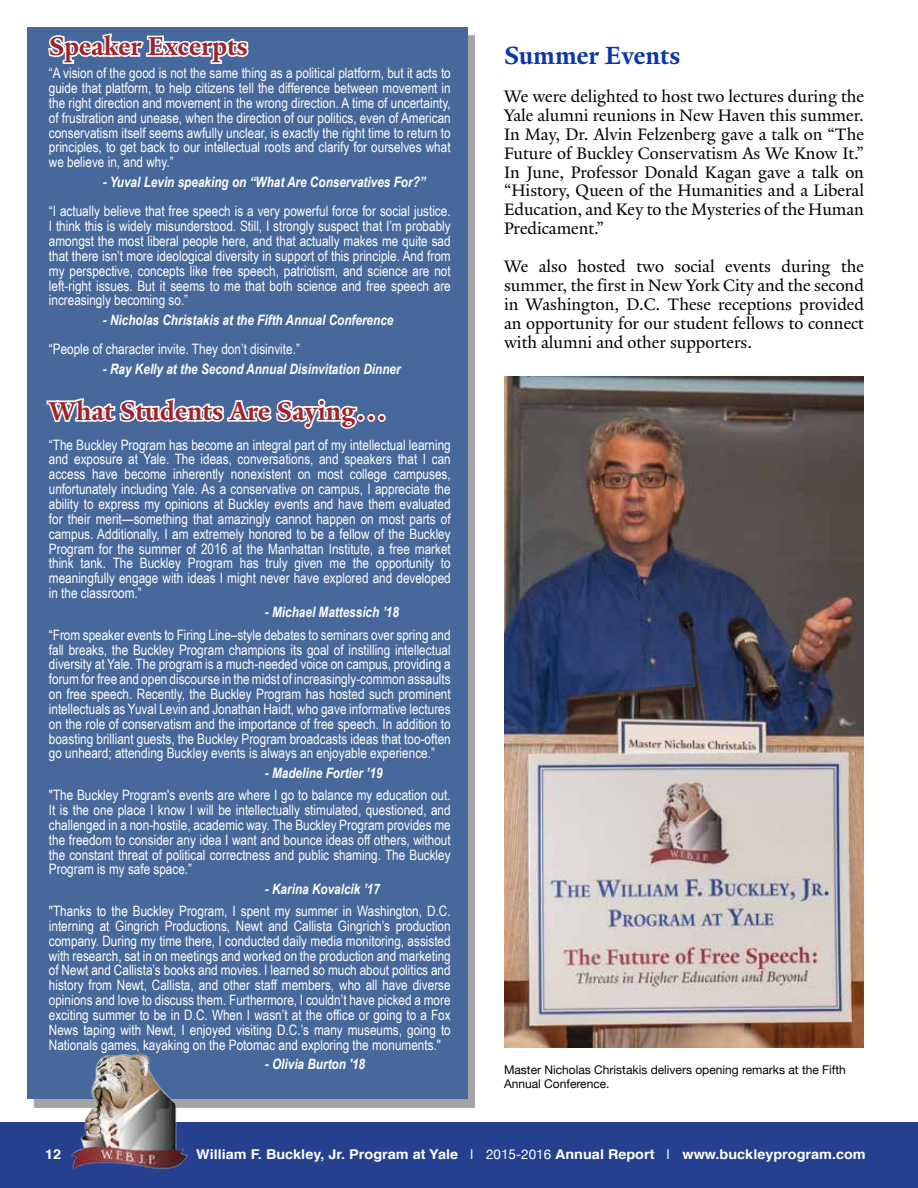
<style>
.page{position:relative;width:918px;height:1188px;background:#fff}
.page>*{position:absolute;margin:0;border:0;box-sizing:border-box;transform-origin:0 0}
.t1{font:700 28.05px "Yale Admin";color:#a1222a}
.t2{font:700 27px "Yale Admin";color:#0a35ad}
.t3{font:18px/18.9px "Yale Admin";color:#000;text-align:justify}
.t4{font:14.4px/14.9px "Arial Narrow";color:#fff;text-align:justify}
.t5{font:italic 700 14.4px "Arial Narrow";color:#fff}
.t6{font:700 13.5px "Helvetica";color:#fff;scale:1.07 1}
.t7{font:12px/13.5px "Helvetica Neue";color:#000}
.s1{font-weight:400}
.s2{font-family:"Helvetica Neue";font-weight:400}
</style>
<div class="page">
<hr style="left:917px;top:0;width:1px;height:1188px;background:#ebebf4">
<div style="left:34px;top:35px;width:441px;height:1073px;background:#a4a4a4"></div>
<div style="left:27px;top:27px;width:441px;height:1072px;background:#47689a"></div>
<svg style="left:46px;top:33px;width:340px;height:396px"></svg>
<img style="left:504px;top:376px;width:360px;height:672px">
<div style="left:0;top:1122px;width:918px;height:66px;background:#25408f"></div>
<img style="left:71px;top:1053px;width:117px;height:116px">
<h1 class="t1" style="left:49px;top:29px;width:200px">Speaker Excerpts</h1>
<p class="t4" style="left:49px;top:65px;width:403px">“A vision of the good is not the same thing as a political platform, but it acts to guide that platform, to help citizens tell the difference between movement in the right direction and movement in the wrong direction. A time of uncertainty, of frustration and unease, when the direction of our politics, even of American conservatism itself seems awfully unclear, is exactly the right time to return to principles, to get back to our intellectual roots and clarify for ourselves what we believe in, and why.”</p>
<p class="t5" style="left:103px;top:171px;width:324px">- Yuval Levin speaking on “What Are Conservatives For?”</p>
<p class="t4" style="left:49px;top:203px;width:403px">“I actually believe that free speech is a very powerful force for social justice.<br>I think this is widely misunderstood. Still, I strongly suspect that I’m probably amongst the most liberal people here, and that actually makes me quite sad that there isn’t more ideological diversity in support of this principle. And from my perspective, concepts like free speech, patriotism, and science are not left-right issues. But it seems to me that both science and free speech are increasingly becoming so.”</p>
<p class="t5" style="left:103px;top:309px;width:292px">- Nicholas Christakis at the Fifth Annual Conference</p>
<p class="t4" style="left:49px;top:341px;width:253px">“People of character invite. They don’t disinvite.”</p>
<p class="t5" style="left:103px;top:358px;width:299px">- Ray Kelly at the Second Annual Disinvitation Dinner</p>
<h1 class="t1" style="left:49px;top:394px;width:340px">What Students Are Saying…</h1>
<p class="t4" style="left:49px;top:437px;width:403px">“The Buckley Program has become an integral part of my intellectual learning and exposure at Yale. The ideas, conversations, and speakers that I can access have become inherently nonexistent on most college campuses, unfortunately including Yale. As a conservative on campus, I appreciate the ability to express my opinions at Buckley events and have them evaluated for their merit—something that amazingly cannot happen on most parts of campus. Additionally, I am extremely honored to be a fellow of the Buckley Program for the summer of 2016 at the Manhattan Institute, a free market think tank. The Buckley Program has truly given me the opportunity to meaningfully engage with ideas I might never have explored and developed in the classroom.”</p>
<p class="t5" style="left:265px;top:601px;width:136px">- Michael Mattessich ’18</p>
<p class="t4" style="left:49px;top:627px;width:403px">“From speaker events to Firing Line–style debates to seminars over spring and fall breaks, the Buckley Program champions its goal of instilling intellectual diversity at Yale. The program is a much-needed voice on campus, providing a forum for free and open discourse in the midst of increasingly-common assaults on free speech. Recently, the Buckley Program has hosted such prominent intellectuals as Yuval Levin and Jonathan Haidt, who gave informative lectures on the role of conservatism and the importance of free speech. In addition to boasting brilliant guests, the Buckley Program broadcasts ideas that too-often go unheard; attending Buckley events is always an enjoyable experience.”</p>
<p class="t5" style="left:265px;top:762px;width:119px">- Madeline Fortier ’19</p>
<p class="t4" style="left:49px;top:787px;width:403px">"The Buckley Program's events are where I go to balance my education out.<br>It is the one place I know I will be intellectually stimulated, questioned, and challenged in a non-hostile, academic way. The Buckley Program provides me the freedom to consider any idea I want and bounce ideas off others, without the constant threat of political correctness and public shaming. The Buckley Program is my safe space.”</p>
<p class="t5" style="left:265px;top:878px;width:117px">- Karina Kovalcik ’17</p>
<p class="t4" style="left:49px;top:903px;width:403px">"Thanks to the Buckley Program, I spent my summer in Washington, D.C. interning at Gingrich Productions, Newt and Callista Gingrich’s production company. During my time there, I conducted daily media monitoring, assisted with research, sat in on meetings and worked on the production and marketing of Newt and Callista’s books and movies. I learned so much about politics and history from Newt, Callista, and other staff members, who all have diverse opinions and love to discuss them. Furthermore, I couldn’t have picked a more exciting summer to be in D.C. When I wasn’t at the office or going to a Fox News taping with Newt, I enjoyed visiting D.C.’s many museums, going to Nationals games, kayaking on the Potomac and exploring the monuments."</p>
<p class="t5" style="left:265px;top:1053px;width:102px">- Olivia Burton '18</p>
<h2 class="t2" style="left:504px;top:39px;width:178px">Summer Events</h2>
<p class="t3" style="left:504px;top:87px;width:362px">We were delighted to host two lectures during the Yale alumni reunions in New Haven this summer.<br>In May, Dr. Alvin Felzenberg gave a talk on “The Future of Buckley Conservatism As We Know It.” In June, Professor Donald Kagan gave a talk on “History, Queen of the Humanities and a Liberal Education, and Key to the Mysteries of the Human Predicament.”</p>
<p class="t3" style="left:504px;top:257px;width:362px">We also hosted two social events during the summer, the first in New York City and the second in Washington, D.C. These receptions provided an opportunity for our student fellows to connect with alumni and other supporters.</p>
<p class="t7" style="left:504px;top:1062px;width:343px">Master Nicholas Christakis delivers opening remarks at the Fifth<br>Annual Conference.</p>
<p class="t6" style="left:45px;top:1143px;width:17px">12</p>
<p class="t6" style="left:196px;top:1143px;width:627px">William F. Buckley, Jr. Program at Yale <span class="s1">|</span> <span class="s2">2015-2016</span> Annual Report <span class="s1">|</span> www.buckleyprogram.com</p>
</div>
